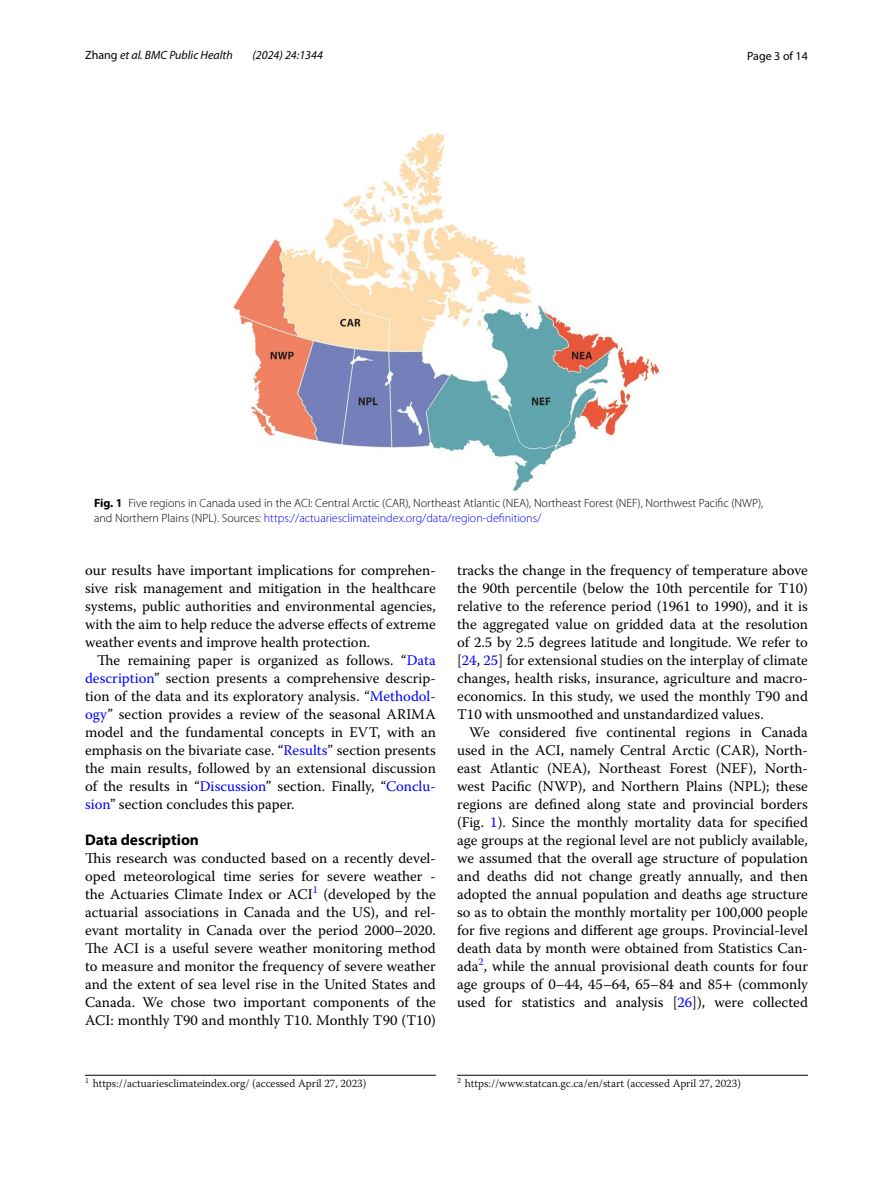
<style>
.page{position:relative;width:893px;height:1187px;background:#fff}
.page>*{position:absolute;margin:0;border:0;box-sizing:border-box;transform-origin:0 0}
.t1{font:700 15.45px "Myriad Pro";color:#000}
.t2{font:14.7px/18px "Warnock Pro";color:#000;text-align:justify}
.t3{font:12px/15px "Myriad Pro Light 3";color:#000}
.t4{font:italic 12px "Myriad Pro";color:#000}
.t5{font:12px "Myriad Pro";color:#000}
.t6{font:300 11.25px "Warnock Pro";color:#000}
.s1{font-style:normal}
.s2{font-family:"Myriad Pro";font-weight:700}
.s3{color:#00f}
.s4{font-family:"STIX"}
</style>
<div class="page">
<img style="left:234px;top:133px;width:425px;height:358px">
<hr style="left:85px;top:1074px;width:351px;height:1px;background:#000">
<hr style="left:457px;top:1074px;width:351px;height:1px;background:#000">
<p class="t4" style="left:85px;top:48px;width:149px"><span class="s1">Zhang</span> et al. BMC Public Health</p>
<p class="t4" style="left:252px;top:48px;width:72px">(2024) 24:1344</p>
<p class="t5" style="left:747px;top:48px;width:62px">Page 3 of 14</p>
<p class="t3" style="left:94px;top:495px;width:671px"><span class="s2">Fig. 1</span> Five regions in Canada used in the ACI: Central Arctic (CAR), Northeast Atlantic (NEA), Northeast Forest (NEF), Northwest Pacific (NWP), and Northern Plains (NPL). Sources: <span class="s3">https://actuariesclimateindex.org/data/region-definitions/</span></p>
<p class="t2" style="left:85px;top:561px;width:352px">our results have important implications for comprehen&shy;sive risk management and mitigation in the healthcare systems, public authorities and environmental agencies, with the aim to help reduce the adverse effects of extreme weather events and improve health protection.</p>
<p class="t2" style="left:85px;top:651px;width:352px;text-indent:12px">The remaining paper is organized as follows. “<span class="s3">Data description</span>” section presents a comprehensive descrip&shy;tion of the data and its exploratory analysis. “<span class="s3">Methodol&shy;ogy</span>” section provides a review of the seasonal ARIMA model and the fundamental concepts in EVT, with an emphasis on the bivariate case. “<span class="s3">Results</span>” section presents the main results, followed by an extensional discussion of the results in “<span class="s3">Discussion</span>” section. Finally, “<span class="s3">Conclu&shy;sion</span>” section concludes this paper.</p>
<p class="t1" style="left:85px;top:830px;width:115px">Data description</p>
<p class="t2" style="left:85px;top:849px;width:352px">This research was conducted based on a recently devel&shy;oped meteorological time series for severe weather - the Actuaries Climate Index or ACI<sup>1</sup> (developed by the actuarial associations in Canada and the US), and rel&shy;evant mortality in Canada over the period 2000–2020.<br>The ACI is a useful severe weather monitoring method to measure and monitor the frequency of severe weather and the extent of sea level rise in the United States and Canada. We chose two important components of the ACI: monthly T90 and monthly T10. Monthly T90 (T10)</p>
<p class="t2" style="left:457px;top:561px;width:352px">tracks the change in the frequency of temperature above the 90th percentile (below the 10th percentile for T10) relative to the reference period (1961 to 1990), and it is the aggregated value on gridded data at the resolution of 2.5 by 2.5 degrees latitude and longitude. We refer to [<span class="s3">24</span>, <span class="s3">25</span>] for extensional studies on the interplay of climate changes, health risks, insurance, agriculture and macro&shy;economics. In this study, we used the monthly T90 and T10 with unsmoothed and unstandardized values.</p>
<p class="t2" style="left:457px;top:723px;width:352px;text-indent:12px">We considered five continental regions in Canada used in the ACI, namely Central Arctic (CAR), North&shy;east Atlantic (NEA), Northeast Forest (NEF), North&shy;west Pacific (NWP), and Northern Plains (NPL); these regions are defined along state and provincial borders (Fig. <span class="s3">1</span>). Since the monthly mortality data for specified age groups at the regional level are not publicly available, we assumed that the overall age structure of population and deaths did not change greatly annually, and then adopted the annual population and deaths age structure so as to obtain the monthly mortality per 100,000 people for five regions and different age groups. Provincial-level death data by month were obtained from Statistics Can&shy;ada<sup>2</sup>, while the annual provisional death counts for four age groups of 0–44, 45–64, 65–84 and 85<span class="s4">+</span> (commonly used for statistics and analysis [<span class="s3">26</span>]), were collected</p>
<p class="t6" style="left:85px;top:1076px;width:283px"><sup>1</sup> https://actuariesclimateindex.org/ (accessed April 27, 2023)</p>
<p class="t6" style="left:457px;top:1076px;width:285px"><sup>2</sup> https://www.statcan.gc.ca/en/start (accessed April 27, 2023)</p>
</div>
